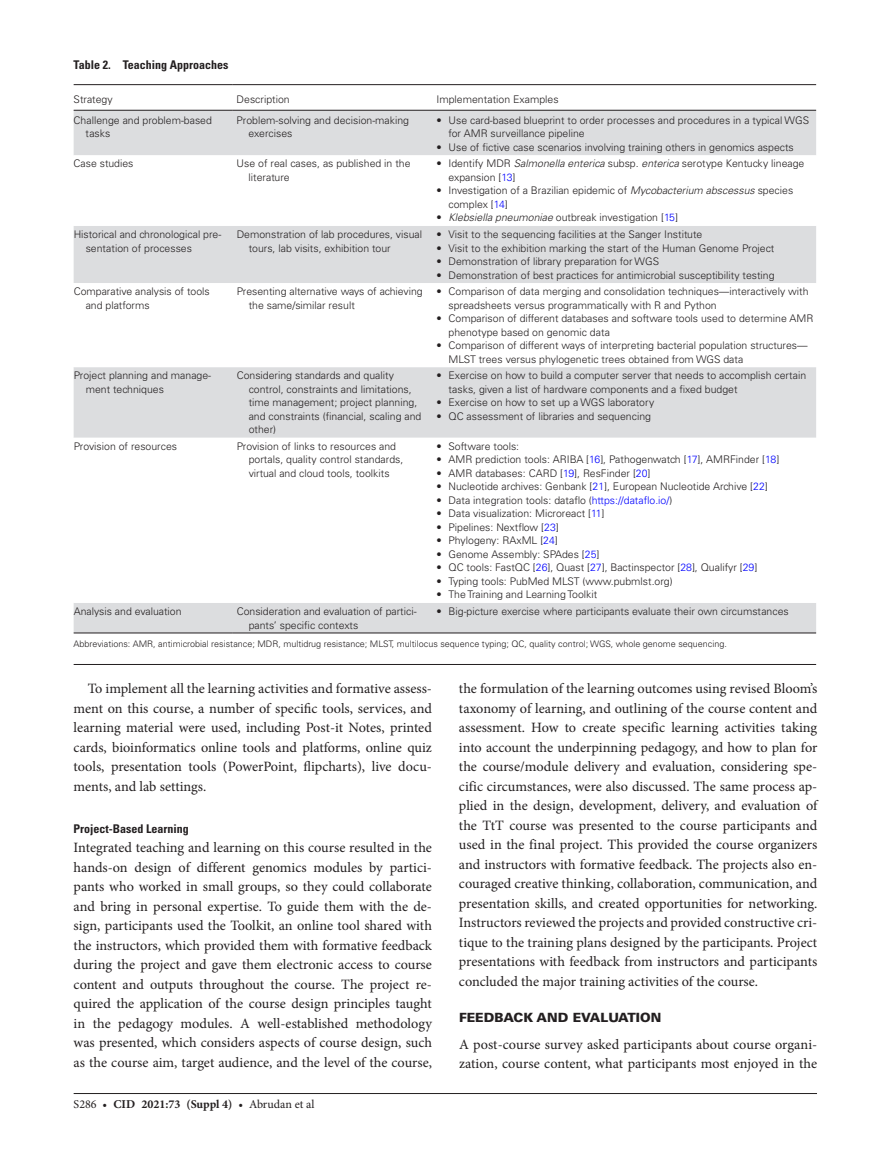
<style>
.page{position:relative;width:891px;height:1174px;background:#fff}
.page>*{position:absolute;margin:0;border:0;box-sizing:border-box;transform-origin:0 0}
.t1{font:14.25px/19.5px "Minion Pro";color:#231f20;text-align:justify}
.t2{font:900 12.75px "Univers LT Std";color:#231f20}
.t3{font:700 condensed 12px "Univers LT Std";color:#231f20}
.t4{font:700 12px "Minion Pro";color:#231f20}
.t5{font:300 10.5px/13.5px "Univers LT Std";color:#231f20}
.t6{font:300 9px "Univers LT Std";color:#231f20}
.s1{font-style:italic}
.s2{color:#00f}
.s3{font-weight:400}
</style>
<div class="page">
<hr style="left:74px;top:1093px;width:743px;height:1px;background:#231f20">
<hr style="left:74px;top:664px;width:742px;height:1px;background:#231f20">
<svg style="left:74px;top:85px;width:742px;height:25px"></svg>
<div style="left:74px;top:111px;width:742px;height:522px;background:#dcdddf"></div>
<svg style="left:74px;top:155px;width:742px;height:448px"></svg>
<hr style="left:74px;top:84px;width:158px;height:1px;background:#231f20">
<hr style="left:232px;top:84px;width:200px;height:1px;background:#231f20">
<hr style="left:432px;top:84px;width:384px;height:1px;background:#231f20">
<hr style="left:74px;top:110px;width:158px;height:1px;background:#231f20">
<hr style="left:232px;top:110px;width:200px;height:1px;background:#231f20">
<hr style="left:432px;top:110px;width:384px;height:1px;background:#231f20">
<hr style="left:74px;top:633px;width:158px;height:1px;background:#231f20">
<hr style="left:232px;top:633px;width:200px;height:1px;background:#231f20">
<hr style="left:432px;top:633px;width:384px;height:1px;background:#231f20">
<p class="t3" style="left:74px;top:57px;width:156px">Table 2. Teaching Approaches</p>
<p class="t5" style="left:74px;top:92px;width:41px">Strategy</p>
<p class="t5" style="left:237px;top:92px;width:55px">Description</p>
<p class="t5" style="left:436px;top:92px;width:124px">Implementation Examples</p>
<p class="t5" style="left:86px;top:113px;width:128px;text-indent:-12px">Challenge and problem-based tasks</p>
<p class="t5" style="left:249px;top:113px;width:162px;text-indent:-12px">Problem-solving and decision-making exercises</p>
<p class="t5" style="left:449px;top:113px;width:362px;text-indent:-12px">• Use card-based blueprint to order processes and procedures in a typical WGS for AMR surveillance pipeline</p>
<p class="t5" style="left:437px;top:140px;width:359px">• Use of fictive case scenarios involving training others in genomics aspects</p>
<p class="t5" style="left:74px;top:157px;width:61px">Case studies</p>
<p class="t5" style="left:249px;top:157px;width:163px;text-indent:-12px">Use of real cases, as published in the literature</p>
<p class="t5" style="left:449px;top:157px;width:357px;text-indent:-12px">• Identify MDR <span class="s1">Salmonella enterica</span> subsp. <span class="s1">enterica</span> serotype Kentucky lineage expansion [<span class="s2">13</span>]</p>
<p class="t5" style="left:449px;top:184px;width:346px;text-indent:-12px">• Investigation of a Brazilian epidemic of <span class="s1">Mycobacterium abscessus</span> species complex [<span class="s2">14</span>]</p>
<p class="t5" style="left:437px;top:211px;width:243px">• <span class="s1">Klebsiella pneumoniae</span> outbreak investigation [<span class="s2">15</span>]</p>
<p class="t5" style="left:86px;top:228px;width:137px;text-indent:-12px">Historical and chronological pre&shy;sentation of processes</p>
<p class="t5" style="left:249px;top:228px;width:175px;text-indent:-12px">Demonstration of lab procedures, visual tours, lab visits, exhibition tour</p>
<p class="t5" style="left:437px;top:228px;width:267px">• Visit to the sequencing facilities at the Sanger Institute</p>
<p class="t5" style="left:437px;top:241px;width:339px">• Visit to the exhibition marking the start of the Human Genome Project</p>
<p class="t5" style="left:437px;top:255px;width:224px">• Demonstration of library preparation for WGS</p>
<p class="t5" style="left:437px;top:268px;width:340px">• Demonstration of best practices for antimicrobial susceptibility testing</p>
<p class="t5" style="left:86px;top:285px;width:126px;text-indent:-12px">Comparative analysis of tools and platforms</p>
<p class="t5" style="left:249px;top:285px;width:176px;text-indent:-12px">Presenting alternative ways of achieving the same/similar result</p>
<p class="t5" style="left:449px;top:285px;width:362px;text-indent:-12px">• Comparison of data merging and consolidation techniques—interactively with spreadsheets versus programmatically with R and Python</p>
<p class="t5" style="left:449px;top:312px;width:366px;text-indent:-12px">• Comparison of different databases and software tools used to determine AMR phenotype based on genomic data</p>
<p class="t5" style="left:449px;top:339px;width:361px;text-indent:-12px">• Comparison of different ways of interpreting bacterial population structures—<br>MLST trees versus phylogenetic trees obtained from WGS data</p>
<p class="t5" style="left:86px;top:369px;width:127px;text-indent:-12px">Project planning and manage&shy;ment techniques</p>
<p class="t5" style="left:249px;top:369px;width:174px;text-indent:-12px">Considering standards and quality control, constraints and limitations, time management; project planning, and constraints (financial, scaling and other)</p>
<p class="t5" style="left:449px;top:369px;width:359px;text-indent:-12px">• Exercise on how to build a computer server that needs to accomplish certain tasks, given a list of hardware components and a fixed budget</p>
<p class="t5" style="left:437px;top:396px;width:219px">• Exercise on how to set up a WGS laboratory</p>
<p class="t5" style="left:437px;top:409px;width:216px">• QC assessment of libraries and sequencing</p>
<p class="t5" style="left:74px;top:439px;width:105px">Provision of resources</p>
<p class="t5" style="left:249px;top:439px;width:156px;text-indent:-12px">Provision of links to resources and portals, quality control standards, virtual and cloud tools, toolkits</p>
<p class="t5" style="left:437px;top:439px;width:84px">• Software tools:</p>
<p class="t5" style="left:437px;top:453px;width:344px">• AMR prediction tools: ARIBA [<span class="s2">16</span>], Pathogenwatch [<span class="s2">17</span>], AMRFinder [<span class="s2">18</span>]</p>
<p class="t5" style="left:437px;top:466px;width:215px">• AMR databases: CARD [<span class="s2">19</span>], ResFinder [<span class="s2">20</span>]</p>
<p class="t5" style="left:437px;top:480px;width:333px">• Nucleotide archives: Genbank [<span class="s2">21</span>], European Nucleotide Archive [<span class="s2">22</span>]</p>
<p class="t5" style="left:437px;top:493px;width:237px">• Data integration tools: dataflo (<span class="s2">https://dataflo.io/</span>)</p>
<p class="t5" style="left:437px;top:507px;width:169px">• Data visualization: Microreact [<span class="s2">11</span>]</p>
<p class="t5" style="left:437px;top:520px;width:124px">• Pipelines: Nextflow [<span class="s2">23</span>]</p>
<p class="t5" style="left:437px;top:534px;width:123px">• Phylogeny: RAxML [<span class="s2">24</span>]</p>
<p class="t5" style="left:437px;top:547px;width:164px">• Genome Assembly: SPAdes [<span class="s2">25</span>]</p>
<p class="t5" style="left:437px;top:561px;width:322px">• QC tools: FastQC [<span class="s2">26</span>], Quast [<span class="s2">27</span>], Bactinspector [<span class="s2">28</span>], Qualifyr [<span class="s2">29</span>]</p>
<p class="t5" style="left:437px;top:574px;width:238px">• Typing tools: PubMed MLST (www.pubmlst.org)</p>
<p class="t5" style="left:437px;top:588px;width:162px">• The Training and Learning Toolkit</p>
<p class="t5" style="left:74px;top:605px;width:109px">Analysis and evaluation</p>
<p class="t5" style="left:249px;top:605px;width:169px;text-indent:-12px">Consideration and evaluation of partici&shy;pants’ specific contexts</p>
<p class="t5" style="left:437px;top:605px;width:354px">• Big-picture exercise where participants evaluate their own circumstances</p>
<p class="t6" style="left:74px;top:638px;width:655px">Abbreviations: AMR, antimicrobial resistance; MDR, multidrug resistance; MLST, multilocus sequence typing; QC, quality control; WGS, whole genome sequencing.</p>
<p class="t1" style="left:74px;top:679px;width:360px;text-indent:14px">To implement all the learning activities and formative assess&shy;ment on this course, a number of specific tools, services, and learning material were used, including Post-it Notes, printed cards, bioinformatics online tools and platforms, online quiz tools, presentation tools (PowerPoint, flipcharts), live docu&shy;ments, and lab settings.</p>
<p class="t3" style="left:74px;top:821px;width:117px">Project-Based Learning</p>
<p class="t1" style="left:74px;top:838px;width:360px">Integrated teaching and learning on this course resulted in the hands-on design of different genomics modules by partici&shy;pants who worked in small groups, so they could collaborate and bring in personal expertise. To guide them with the de&shy;sign, participants used the Toolkit, an online tool shared with the instructors, which provided them with formative feedback during the project and gave them electronic access to course content and outputs throughout the course. The project re&shy;quired the application of the course design principles taught in the pedagogy modules. A well-established methodology was presented, which considers aspects of course design, such as the course aim, target audience, and the level of the course,</p>
<p class="t4" style="left:74px;top:1095px;width:242px"><span class="s3">S286 •</span> cid 2021:73 (Suppl 4) <span class="s3">• Abrudan et al</span></p>
<p class="t1" style="left:459px;top:679px;width:360px">the formulation of the learning outcomes using revised Bloom’s taxonomy of learning, and outlining of the course content and assessment. How to create specific learning activities taking into account the underpinning pedagogy, and how to plan for the course/module delivery and evaluation, considering spe&shy;cific circumstances, were also discussed. The same process ap&shy;plied in the design, development, delivery, and evaluation of the TtT course was presented to the course participants and used in the final project. This provided the course organizers and instructors with formative feedback. The projects also en&shy;couraged creative thinking, collaboration, communication, and presentation skills, and created opportunities for networking.<br>Instructors reviewed the projects and provided constructive cri&shy;tique to the training plans designed by the participants. Project presentations with feedback from instructors and participants concluded the major training activities of the course.</p>
<p class="t2" style="left:459px;top:1009px;width:204px">FEEDBACK AND EVALUATION</p>
<h1 class="t1" style="left:459px;top:1034px;width:360px">A post-course survey asked participants about course organi&shy;zation, course content, what participants most enjoyed in the</h1>
</div>
